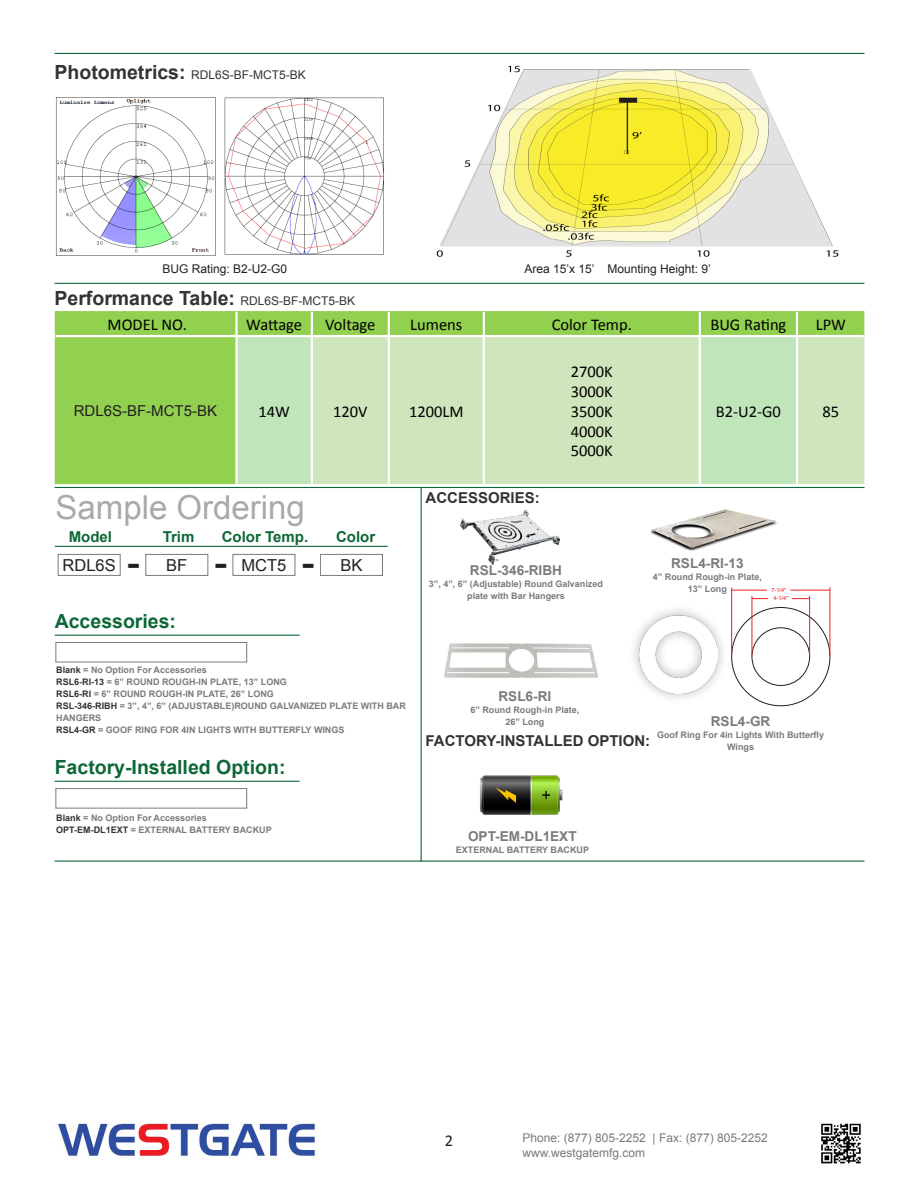
<style>
.page{position:relative;width:918px;height:1188px;background:#fff}
.page>*{position:absolute;margin:0;border:0;box-sizing:border-box;transform-origin:0 0}
.t1{font:33px "Arial";color:#a8a9ad}
.t2{font:700 28.5px "Verdana";color:#231f20}
.t3{font:700 19.5px "Arial";color:#0d6736}
.t4{font:700 19.5px "Arial";color:#333}
.t5{font:16.5px "Calibri";color:#000}
.t6{font:16.5px "Arial";color:#231f20}
.t7{font:16.5px "Calibri";color:#231f20}
.t8{font:700 15px "Arial";color:#333}
.t9{font:700 15px "Arial";color:#0d6736}
.t10{font:15px "Arial";color:#231f20}
.t11{font:700 13.65px "Arial";color:#7a7b7e}
.t12{font:12px "Arial";color:#787a7d}
.t13{font:12px "Arial";color:#231f20}
.t14{font:12px "Arial";color:#333}
.t15{font:700 9px/12px "Arial";color:#7a7b7e;text-align:center}
.t16{font:5.7px/8.2px "Arial";color:#ee1d23;text-align:center}
.s1{font-weight:700;font-size:19.5px}
.s2{font-weight:400;font-size:12px}
.s3{color:#323332}
</style>
<div class="page">
<hr style="left:55px;top:53px;width:810px;height:1px;background:#0d6736">
<hr style="left:55px;top:283px;width:810px;height:1px;background:#0d6736">
<hr style="left:55px;top:861px;width:810px;height:1px;background:#0d6736">
<hr style="left:55px;top:487px;width:810px;height:1px;background:#0d6736">
<hr style="left:421px;top:488px;width:1px;height:374px;background:#0d6736">
<img style="left:436px;top:65px;width:403px;height:192px">
<div style="left:58px;top:554px;width:63px;height:22px;border:1px solid #787a7d"></div>
<div style="left:145px;top:554px;width:63px;height:22px;border:1px solid #787a7d"></div>
<div style="left:233px;top:554px;width:62px;height:22px;border:1px solid #787a7d"></div>
<div style="left:320px;top:554px;width:63px;height:22px;border:1px solid #787a7d"></div>
<hr style="left:55px;top:546px;width:333px;height:1px;background:#0d6736">
<img style="left:56px;top:97px;width:160px;height:159px">
<img style="left:224px;top:97px;width:161px;height:158px">
<div style="left:55px;top:311px;width:809px;height:173px;background:#92d050"></div>
<div style="left:238px;top:337px;width:73px;height:147px;background:#c0e5bb"></div>
<svg style="left:313px;top:337px;width:551px;height:147px;background:#cce5bb"></svg>
<hr style="left:235px;top:312px;width:3px;height:23px;background:#fff">
<hr style="left:311px;top:312px;width:2px;height:23px;background:#fff">
<hr style="left:388px;top:312px;width:2px;height:23px;background:#fff">
<hr style="left:483px;top:312px;width:2px;height:23px;background:#fff">
<hr style="left:699px;top:312px;width:2px;height:23px;background:#fff">
<hr style="left:796px;top:312px;width:2px;height:23px;background:#fff">
<hr style="left:235px;top:337px;width:3px;height:147px;background:#fff">
<hr style="left:311px;top:337px;width:2px;height:147px;background:#fff">
<hr style="left:388px;top:337px;width:2px;height:147px;background:#fff">
<hr style="left:483px;top:337px;width:2px;height:147px;background:#fff">
<hr style="left:699px;top:337px;width:2px;height:147px;background:#fff">
<hr style="left:796px;top:337px;width:2px;height:147px;background:#fff">
<hr style="left:56px;top:335px;width:181px;height:2px;background:#fff">
<hr style="left:237px;top:335px;width:75px;height:2px;background:#fff">
<hr style="left:312px;top:335px;width:77px;height:2px;background:#fff">
<hr style="left:389px;top:335px;width:95px;height:2px;background:#fff">
<hr style="left:484px;top:335px;width:216px;height:2px;background:#fff">
<hr style="left:700px;top:335px;width:97px;height:2px;background:#fff">
<hr style="left:797px;top:335px;width:67px;height:2px;background:#fff">
<img style="left:58px;top:1123px;width:257px;height:34px">
<img style="left:821px;top:1123px;width:40px;height:41px">
<div style="left:55px;top:788px;width:192px;height:21px;background:#fff;border:1px solid #787a7d"></div>
<hr style="left:55px;top:781px;width:245px;height:1px;background:#0d6736">
<img style="left:460px;top:510px;width:99px;height:56px">
<img style="left:651px;top:509px;width:127px;height:42px">
<div style="left:752px;top:628px;width:58px;height:58px;border:1px solid #231f20;border-radius:50%"></div>
<hr style="left:790px;top:590px;width:40px;height:1px;background:#ee1d23">
<hr style="left:732px;top:590px;width:35px;height:1px;background:#ee1d23">
<hr style="left:830px;top:587px;width:1px;height:68px;background:#ee1d23">
<hr style="left:731px;top:587px;width:1px;height:68px;background:#ee1d23">
<svg style="left:792px;top:598px;width:17px;height:1px"></svg>
<svg style="left:753px;top:598px;width:15px;height:1px"></svg>
<hr style="left:809px;top:596px;width:1px;height:59px;background:#ee1d23">
<hr style="left:752px;top:596px;width:1px;height:59px;background:#ee1d23">
<div style="left:629px;top:604px;width:100px;height:101px;background:#231f20;opacity:.35"></div>
<img style="left:640px;top:616px;width:78px;height:77px">
<img style="left:480px;top:775px;width:83px;height:40px">
<div style="left:55px;top:642px;width:192px;height:20px;background:#fff;border:1px solid #787a7d"></div>
<hr style="left:55px;top:635px;width:245px;height:1px;background:#0d6736">
<img style="left:444px;top:643px;width:154px;height:35px">
<p class="t14" style="left:55px;top:67px;width:253px"><span class="s1">Photometrics:</span> RDL6S-BF-MCT5-BK</p>
<p class="t13" style="left:162px;top:261px;width:126px">BUG Rating: B2-U2-G0</p>
<p class="t13" style="left:524px;top:261px;width:188px">Area 15’x 15’ Mounting Height: 9’</p>
<p class="t4" style="left:55px;top:285px;width:302px">Performance Table: <span class="s2">RDL6S-BF-MCT5-BK</span></p>
<p class="t5" style="left:108px;top:313px;width:81px">MODEL NO.</p>
<p class="t5" style="left:246px;top:313px;width:57px">Wattage</p>
<p class="t5" style="left:325px;top:313px;width:52px">Voltage</p>
<p class="t5" style="left:410px;top:313px;width:54px">Lumens</p>
<p class="t5" style="left:552px;top:313px;width:82px">Color Temp.</p>
<p class="t5" style="left:710px;top:313px;width:78px">BUG Rating</p>
<p class="t5" style="left:816px;top:313px;width:32px">LPW</p>
<p class="t10" style="left:74px;top:401px;width:145px">RDL6S-BF-MCT5-BK</p>
<p class="t5" style="left:259px;top:400px;width:33px">14W</p>
<p class="t5" style="left:333px;top:400px;width:36px">120V</p>
<p class="t5" style="left:409px;top:400px;width:56px">1200LM</p>
<p class="t5" style="left:571px;top:360px;width:44px">2700K</p>
<p class="t5" style="left:571px;top:380px;width:44px">3000K</p>
<p class="t5" style="left:571px;top:400px;width:44px">3500K</p>
<p class="t5" style="left:571px;top:420px;width:44px">4000K</p>
<p class="t5" style="left:571px;top:440px;width:44px">5000K</p>
<p class="t1" style="left:56px;top:486px;width:251px">Sample Ordering</p>
<p class="t2" style="left:127px;top:546px;width:15px">-</p>
<p class="t2" style="left:214px;top:546px;width:15px">-</p>
<p class="t2" style="left:302px;top:546px;width:15px">-</p>
<p class="t9" style="left:163px;top:526px;width:33px">Trim</p>
<p class="t9" style="left:222px;top:526px;width:88px">Color Temp.</p>
<p class="t9" style="left:336px;top:526px;width:41px">Color</p>
<p class="t9" style="left:69px;top:526px;width:45px">Model</p>
<p class="t6" style="left:63px;top:554px;width:55px">RDL6S</p>
<p class="t6" style="left:166px;top:554px;width:23px">BF</p>
<p class="t6" style="left:241px;top:554px;width:46px">MCT5</p>
<p class="t6" style="left:340px;top:554px;width:24px">BK</p>
<p class="t8" style="left:426px;top:488px;width:116px">ACCESSORIES:</p>
<p class="t11" style="left:470px;top:561px;width:94px">RSL-346-RIBH</p>
<p class="t15" style="left:429px;top:578px;width:176px">3”, 4”, 6” (Adjustable) Round Galvanized plate with Bar Hangers</p>
<p class="t5" style="left:716px;top:400px;width:67px">B2-U2-G0</p>
<p class="t5" style="left:823px;top:400px;width:18px">85</p>
<p class="t11" style="left:671px;top:554px;width:74px">RSL4-RI-13</p>
<p class="t15" style="left:653px;top:571px;width:111px">4” Round Rough-in Plate,</p>
<p class="t15" style="left:688px;top:583px;width:41px">13” Long</p>
<p class="t16" style="left:771px;top:586px;width:18px">7-1/4"<br>4-1/4"</p>
<p class="t3" style="left:55px;top:608px;width:123px">Accessories:</p>
<p class="t15" style="left:56px;top:665px;width:152px"><span class="s3">Blank</span> = No Option For Accessories</p>
<p class="t15" style="left:56px;top:677px;width:232px"><span class="s3">RSL6-RI-13</span> = 6” ROUND ROUGH-IN PLATE, 13” LONG</p>
<p class="t15" style="left:56px;top:689px;width:219px"><span class="s3">RSL6-RI</span> = 6” ROUND ROUGH-IN PLATE, 26” LONG</p>
<p class="t15" style="left:56px;top:701px;width:351px;text-align:left"><span class="s3">RSL-346-RIBH</span> = 3”, 4”, 6” (ADJUSTABLE)ROUND GALVANIZED PLATE WITH BAR<br>HANGERS</p>
<p class="t15" style="left:56px;top:725px;width:290px"><span class="s3">RSL4-GR</span> = GOOF RING FOR 4IN LIGHTS WITH BUTTERFLY WINGS</p>
<p class="t3" style="left:55px;top:754px;width:232px">Factory-Installed Option:</p>
<p class="t15" style="left:56px;top:812px;width:152px"><span class="s3">Blank</span> = No Option For Accessories</p>
<p class="t15" style="left:56px;top:824px;width:217px"><span class="s3">OPT-EM-DL1EXT</span> = EXTERNAL BATTERY BACKUP</p>
<p class="t11" style="left:498px;top:687px;width:54px">RSL6-RI</p>
<p class="t15" style="left:470px;top:704px;width:111px">6” Round Rough-in Plate,</p>
<p class="t15" style="left:505px;top:716px;width:41px">26” Long</p>
<p class="t8" style="left:426px;top:731px;width:226px">FACTORY-INSTALLED OPTION:</p>
<p class="t11" style="left:711px;top:712px;width:61px">RSL4-GR</p>
<p class="t15" style="left:657px;top:729px;width:168px">Goof Ring For 4in Lights With Butterfly<br>Wings</p>
<p class="t11" style="left:468px;top:827px;width:110px">OPT-EM-DL1EXT</p>
<p class="t15" style="left:456px;top:844px;width:135px">EXTERNAL BATTERY BACKUP</p>
<p class="t7" style="left:445px;top:1129px;width:10px">2</p>
<p class="t12" style="left:522px;top:1130px;width:247px">Phone: (877) 805-2252 | Fax: (877) 805-2252</p>
<p class="t12" style="left:522px;top:1145px;width:124px">www.westgatemfg.com</p>
</div>
